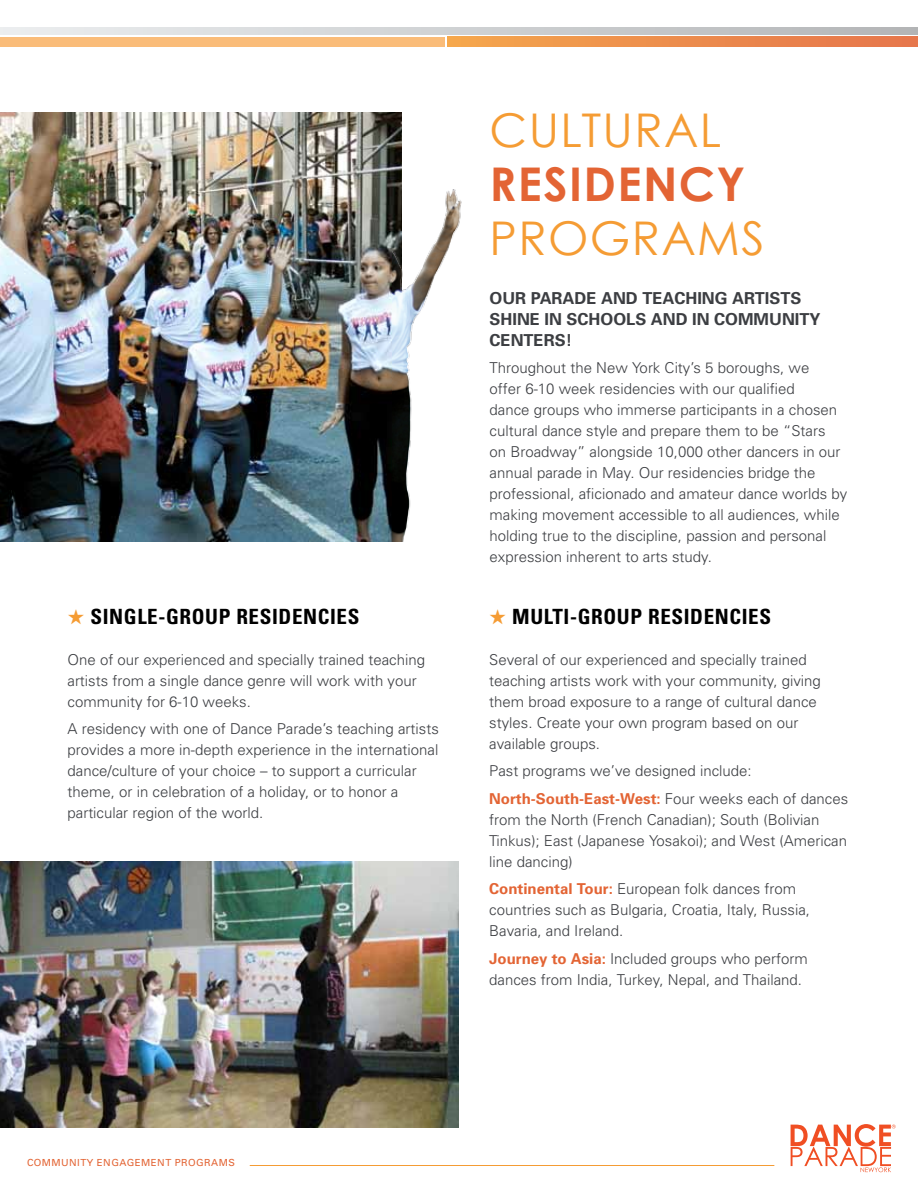
<style>
.page{position:relative;width:918px;height:1188px;background:#fff}
.page>*{position:absolute;margin:0;border:0;box-sizing:border-box;transform-origin:0 0}
.t1{font:46.5px "Century Gothic";letter-spacing:.03em;color:#f59c34}
.t2{font:700 46.5px "Century Gothic";letter-spacing:.03em;color:#e36434}
.t3{font:700 condensed 21px "Univers";letter-spacing:.03em;color:#000}
.t4{font:700 16.5px "Univers";color:#3c3e42}
.t5{font:300 15px/21px "Univers";color:#3c3e42}
.t6{font:9.75px "Univers";letter-spacing:.045em;color:#e36434}
.s1{color:#f59c34}
.s2{font-weight:700;color:#e36434}
</style>
<div class="page">
<svg style="left:0;top:27px;width:918px;height:8px;background:#cfd1d3"></svg>
<div style="left:0;top:37px;width:445px;height:9px;background:#fabc79"></div>
<svg style="left:447px;top:37px;width:471px;height:9px;background:#ec8d4c"></svg>
<svg style="left:791px;top:1124px;width:105px;height:48px"></svg>
<hr style="left:250px;top:1165px;width:524px;height:1px;background:#f59c34">
<img style="left:0;top:112px;width:401px;height:429px">
<img style="left:0;top:862px;width:459px;height:265px">
<img style="left:393px;top:176px;width:69px;height:365px">
<h2 class="t3" style="left:68px;top:603px;width:35px"><span class="s1">★</span> SINGLE</h2>
<h2 class="t3" style="left:158px;top:603px;width:202px">-GROUP RESIDENCIES</h2>
<p class="t5" style="left:68px;top:649px;width:359px">One of our experienced and specially trained teaching artists from a single dance genre will work with your community for 6-10 weeks.</p>
<p class="t5" style="left:68px;top:719px;width:373px">A residency with one of Dance Parade’s teaching artists provides a more in-depth experience in the international dance/culture of your choice – to support a curricular theme, or in celebration of a holiday, or to honor a particular region of the world.</p>
<h1 class="t1" style="left:490px;top:102px;width:233px">CULTURAL</h1>
<h1 class="t2" style="left:490px;top:155px;width:257px">RESIDENCY</h1>
<h1 class="t1" style="left:490px;top:210px;width:277px">PROGRAMS</h1>
<p class="t4" style="left:490px;top:288px;width:63px">OUR PARADE</p>
<p class="t4" style="left:601px;top:288px;width:13px">AND</p>
<p class="t4" style="left:642px;top:288px;width:12px">TEAC</p>
<p class="t4" style="left:685px;top:288px;width:23px">HING</p>
<p class="t4" style="left:732px;top:288px;width:68px">ARTISTS</p>
<p class="t4" style="left:490px;top:309px;width:33px">SHINE</p>
<p class="t4" style="left:545px;top:309px;width:120px">IN SCHOOLS AND</p>
<p class="t4" style="left:692px;top:309px;width:49px">IN COMM</p>
<p class="t4" style="left:769px;top:309px;width:53px">UNITY</p>
<p class="t4" style="left:490px;top:330px;width:56px">CENTERS</p>
<p class="t4" style="left:566px;top:330px;width:8px">!</p>
<p class="t5" style="left:490px;top:357px;width:359px">Throughout the New York City’s 5 boroughs, we<br>offer 6-10 week residencies with our qualified<br>dance groups who immerse participants in a chosen cultural dance style and prepare them to be “Stars<br>on Broadway” alongside 10,000 other dancers in our annual parade in May. Our residencies bridge the professional, aficionado and amateur dance worlds by making movement accessible to all audiences, while holding true to the discipline, passion and personal expression inherent to arts study.</p>
<h2 class="t3" style="left:489px;top:603px;width:283px"><span class="s1">★</span> MULTI-GROUP RESIDENCIES</h2>
<p class="t5" style="left:489px;top:649px;width:333px">Several of our experienced and specially trained teaching artists work with your community, giving them broad exposure to a range of cultural dance styles. Create your own program based on our available groups.</p>
<p class="t5" style="left:489px;top:757px;width:361px;line-height:27.5px">Past programs we’ve designed include:<br><span class="s2">NORTH-SOUTH-EAST-WEST:</span> Four weeks each of dances</p>
<p class="t5" style="left:489px;top:809px;width:359px">from the North (French Canadian); South (Bolivian<br>Tinkus); East (Japanese Yosakoi); and West (American line dancing)</p>
<p class="t5" style="left:489px;top:879px;width:322px"><span class="s2">CONTINENTAL TOUR:</span> E uropean folk dances from countries such as Bulgaria, Croatia, Italy, Russia,<br>Bavaria, and Ireland.</p>
<p class="t5" style="left:489px;top:948px;width:320px"><span class="s2">JOURNEY TO ASIA:</span> Included groups who perform dances from India, Turkey, Nepal, and Thailand.</p>
<p class="t6" style="left:27px;top:1157px;width:209px">COMMUNITY ENGAGEMENT PROGRAMS</p>
</div>
